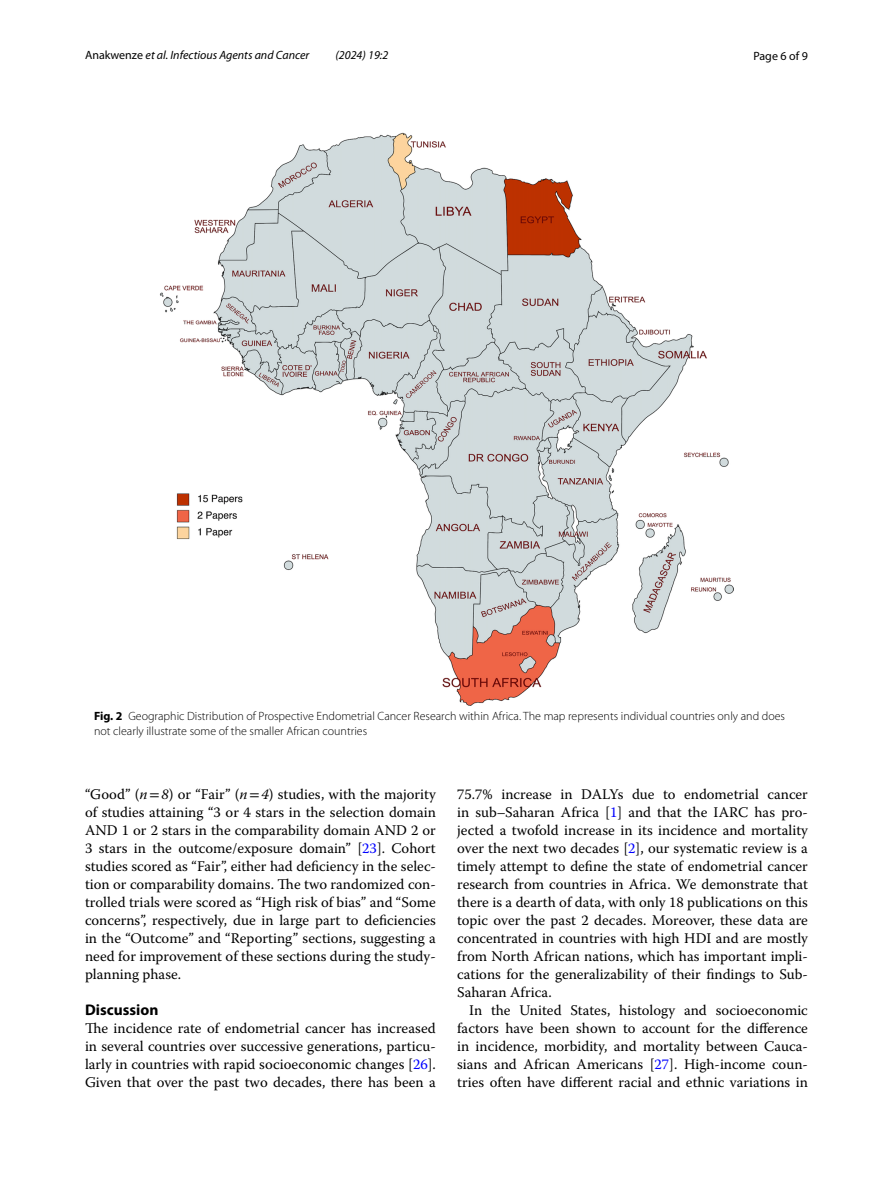
<style>
.page{position:relative;width:893px;height:1187px;background:#fff}
.page>*{position:absolute;margin:0;border:0;box-sizing:border-box;transform-origin:0 0}
.t1{font:700 15.45px "Myriad Pro";color:#000}
.t2{font:14.7px/18px "Warnock Pro";color:#000;text-align:justify}
.t3{font:300 12px/15px "Myriad Pro";color:#000}
.t4{font:italic 12px "Myriad Pro";color:#000}
.t5{font:12px "Myriad Pro";color:#000}
.s1{font-style:normal}
.s2{font-weight:700}
.s3{font-style:italic}
.s4{font-family:"STIX"}
.s5{color:#00f}
</style>
<div class="page">
<img style="left:160px;top:133px;width:573px;height:572px">
<p class="t4" style="left:85px;top:48px;width:226px"><span class="s1">Anakwenze</span> et al. Infectious Agents and Cancer</p>
<p class="t4" style="left:335px;top:48px;width:54px">(2024) 19:2</p>
<p class="t5" style="left:753px;top:48px;width:56px">Page 6 of 9</p>
<p class="t3" style="left:94px;top:709px;width:692px"><span class="s2">Fig. 2</span> Geographic Distribution of Prospective Endometrial Cancer Research within Africa. The map represents individual countries only and does not clearly illustrate some of the smaller African countries</p>
<p class="t2" style="left:85px;top:785px;width:352px">“Good” (<span class="s3">n</span><span class="s4">=</span><span class="s3">8</span>) or “Fair” (<span class="s3">n</span><span class="s4">=</span><span class="s3">4</span>) studies, with the majority of studies attaining “3 or 4 stars in the selection domain AND 1 or 2 stars in the comparability domain AND 2 or 3 stars in the outcome/exposure domain” [<span class="s5">23</span>]. Cohort studies scored as “Fair”, either had deficiency in the selec&shy;tion or comparability domains. The two randomized con&shy;trolled trials were scored as “High risk of bias” and “Some concerns”, respectively, due in large part to deficiencies in the “Outcome” and “Reporting” sections, suggesting a need for improvement of these sections during the study&shy;planning phase.</p>
<p class="t1" style="left:85px;top:999px;width:75px">Discussion</p>
<p class="t2" style="left:85px;top:1019px;width:352px">The incidence rate of endometrial cancer has increased in several countries over successive generations, particu&shy;larly in countries with rapid socioeconomic changes [<span class="s5">26</span>].<br>Given that over the past two decades, there has been a</p>
<p class="t2" style="left:457px;top:785px;width:352px">75.7% increase in DALYs due to endometrial cancer in sub–Saharan Africa [<span class="s5">1</span>] and that the IARC has pro&shy;jected a twofold increase in its incidence and mortality over the next two decades [<span class="s5">2</span>], our systematic review is a timely attempt to define the state of endometrial cancer research from countries in Africa. We demonstrate that there is a dearth of data, with only 18 publications on this topic over the past 2 decades. Moreover, these data are concentrated in countries with high HDI and are mostly from North African nations, which has important impli&shy;cations for the generalizability of their findings to Sub-Saharan Africa.</p>
<p class="t2" style="left:457px;top:1001px;width:352px;text-indent:12px">In the United States, histology and socioeconomic factors have been shown to account for the difference in incidence, morbidity, and mortality between Cauca&shy;sians and African Americans [<span class="s5">27</span>]. High-income coun&shy;tries often have different racial and ethnic variations in</p>
</div>
